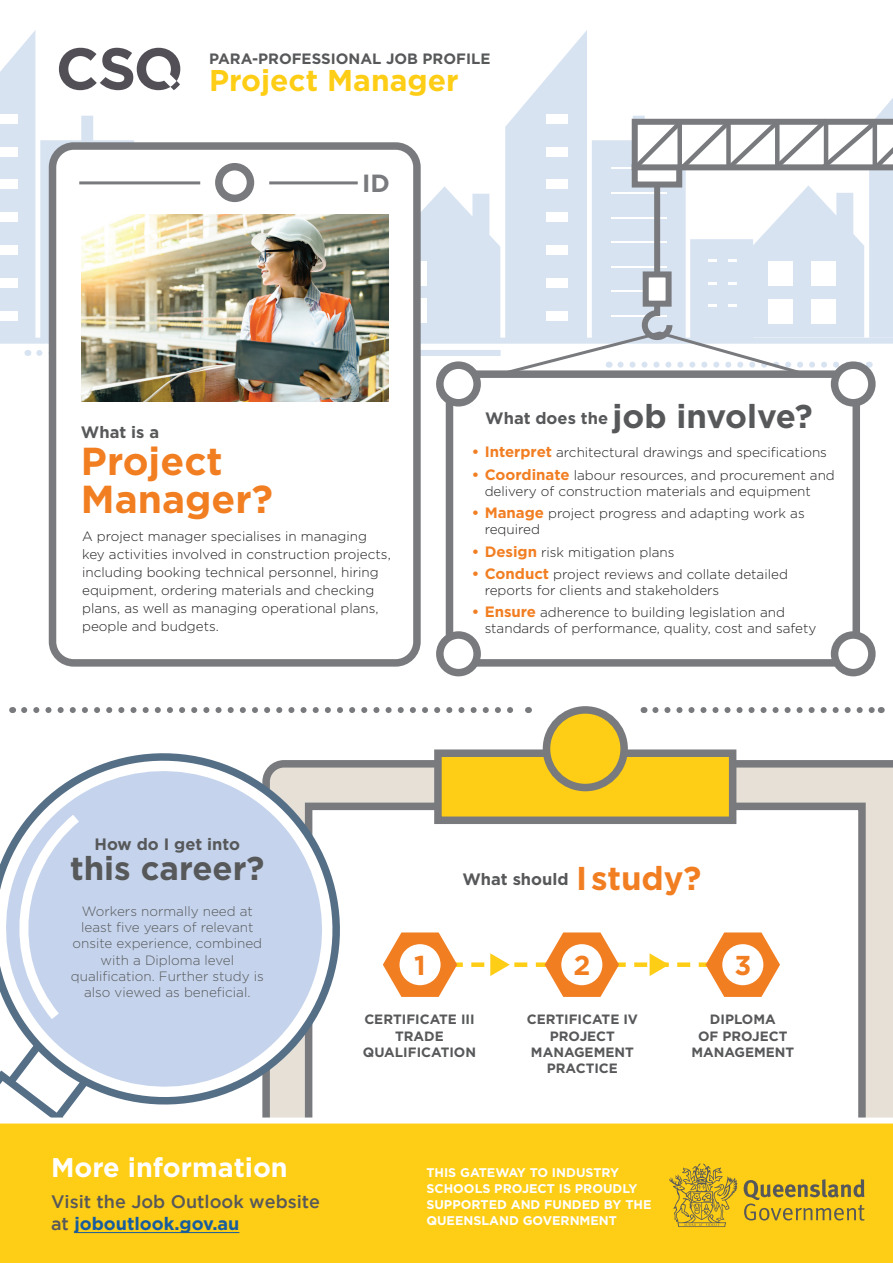
<style>
.page{position:relative;width:893px;height:1263px;background:#fff}
.page>*{position:absolute;margin:0;border:0;box-sizing:border-box;transform-origin:0 0}
.t1{font:700 39px/37.5px "Gotham";color:#f27e22}
.t2{font:700 33px "Gotham";color:#57585a}
.t3{font:700 30px "Gotham";color:#fecd15}
.t4{font:700 27.3px "Gotham";color:#f27e22}
.t5{font:700 27px "Gotham";color:#fff}
.t6{font:700 24.9px "Gotham";color:#787a7d}
.t7{font:500 18px/22.5px "Gotham";color:#57585a}
.t8{font:700 16.5px "Gotham";color:#57585a}
.t9{font:700 15px "Gotham";color:#57585a}
.t10{font:300 13.5px/18px "Gotham";color:#231f20}
.t11{font:300 13.5px/16.2px "Gotham";color:#57585a;text-align:center}
.t12{font:700 13.5px/16.2px "Gotham";color:#57585a;text-align:center}
.t13{font:700 12.6px/16.2px "Gotham";color:#fff}
.s1{font-size:33px}
.s2{font-weight:700;font-size:15px;color:#f27e22}
.s3{font-size:33px;color:#f27e22}
.s4{font-weight:700;color:#175d9e}
</style>
<div class="page">
<svg style="left:410px;top:30px;width:177px;height:308px"></svg>
<svg style="left:0;top:30px;width:181px;height:308px"></svg>
<div style="left:402px;top:299px;width:24px;height:24px;background:#fff"></div>
<div style="left:402px;top:261px;width:24px;height:24px;background:#fff"></div>
<div style="left:0;top:114px;width:18px;height:10px;background:#fff"></div>
<div style="left:0;top:147px;width:18px;height:9px;background:#fff"></div>
<div style="left:0;top:179px;width:18px;height:10px;background:#fff"></div>
<div style="left:0;top:212px;width:18px;height:10px;background:#fff"></div>
<div style="left:0;top:245px;width:18px;height:10px;background:#fff"></div>
<div style="left:0;top:278px;width:18px;height:10px;background:#fff"></div>
<div style="left:0;top:311px;width:18px;height:10px;background:#fff"></div>
<div style="left:317px;top:350px;width:184px;height:6px;background:#d8e3f2"></div>
<svg style="left:39px;top:350px;width:10px;height:6px"></svg>
<div style="left:0;top:338px;width:893px;height:6px;background:#d8e3f2"></div>
<div style="left:53px;top:146px;width:364px;height:517px;background:#fff;border-radius:21px"></div>
<div style="left:49px;top:142px;width:372px;height:525px;border:8px solid #787a7d;border-radius:21px"></div>
<hr style="left:269px;top:181px;width:89px;height:3px;background:#787a7d">
<div style="left:215px;top:163px;width:39px;height:39px;border:8px solid #787a7d;border-radius:50%"></div>
<svg style="left:369px;top:756px;width:524px;height:361px;background:#ddd8d0"></svg>
<svg style="left:369px;top:803px;width:497px;height:314px"></svg>
<div style="left:434px;top:749px;width:302px;height:75px;background:#fecd15;border:8px solid #787a7d"></div>
<div style="left:546px;top:710px;width:78px;height:77px;background:#fecd15;border-radius:50%"></div>
<div style="left:543px;top:706px;width:85px;height:85px;border:8px solid #787a7d;border-radius:50%"></div>
<svg style="left:262px;top:760px;width:107px;height:357px"></svg>
<svg style="left:39px;top:753px;width:304px;height:354px;fill:#c5d4ec"></svg>
<svg style="left:0;top:805px;width:97px;height:312px"></svg>
<div style="left:0;top:1117px;width:893px;height:146px;background:#fecd15"></div>
<svg style="left:655px;top:707px;width:220px;height:6px"></svg>
<svg style="left:24px;top:707px;width:489px;height:6px"></svg>
<div style="left:446px;top:370px;width:414px;height:297px;background:#fff;border:8px solid #787a7d"></div>
<div style="left:440px;top:365px;width:37px;height:38px;background:#fff;border-radius:50%"></div>
<div style="left:436px;top:361px;width:45px;height:45px;border:8px solid #787a7d;border-radius:50%"></div>
<div style="left:835px;top:365px;width:37px;height:38px;background:#fff;border-radius:50%"></div>
<div style="left:831px;top:361px;width:45px;height:45px;border:8px solid #787a7d;border-radius:50%"></div>
<div style="left:440px;top:635px;width:37px;height:38px;background:#fff;border-radius:50%"></div>
<div style="left:436px;top:631px;width:45px;height:45px;border:8px solid #787a7d;border-radius:50%"></div>
<div style="left:835px;top:635px;width:37px;height:38px;background:#fff;border-radius:50%"></div>
<div style="left:831px;top:631px;width:45px;height:45px;border:8px solid #787a7d;border-radius:50%"></div>
<svg style="left:504px;top:98px;width:389px;height:279px"></svg>
<svg style="left:59px;top:48px;width:121px;height:42px"></svg>
<svg style="left:383px;top:932px;width:397px;height:65px"></svg>
<hr style="left:79px;top:181px;width:121px;height:3px;background:#787a7d">
<img style="left:81px;top:215px;width:307px;height:186px">
<hr style="left:74px;top:1232px;width:165px;height:1px;background:#175d9e">
<svg style="left:744px;top:1179px;width:121px;height:41px;background:#cdaa28"></svg>
<svg style="left:669px;top:1163px;width:68px;height:64px;background:#d3af26"></svg>
<p class="t9" style="left:209px;top:50px;width:283px">PARA-PROFESSIONAL JOB PROFILE</p>
<h3 class="t3" style="left:209px;top:63px;width:251px">Project Manager</h3>
<h3 class="t6" style="left:362px;top:168px;width:29px">ID</h3>
<p class="t8" style="left:81px;top:422px;width:80px">What is a</p>
<h1 class="t1" style="left:81px;top:442px;width:194px">Project<br>Manager?</h1>
<p class="t10" style="left:82px;top:527px;width:310px">A project manager specialises in managing key activities involved in construction projects, including booking technical personnel, hiring equipment, ordering materials and checking plans, as well as managing operational plans, people and budgets.</p>
<p class="t8" style="left:485px;top:409px;width:329px">What does the <span class="s1">job involve?</span></p>
<p class="t10" style="left:472px;top:443px;width:357px"><span class="s2">• Interpret</span> architectural drawings and specifications</p>
<p class="t10" style="left:485px;top:467px;width:352px;line-height:16.2px;text-indent:-13px"><span class="s2">• Coordinate</span> labour resources, and procurement and delivery of construction materials and equipment</p>
<p class="t10" style="left:485px;top:505px;width:322px;line-height:16.2px;text-indent:-13px"><span class="s2">• Manage</span> project progress and adapting work as required</p>
<p class="t10" style="left:472px;top:543px;width:204px"><span class="s2">• Design</span> risk mitigation plans</p>
<p class="t10" style="left:485px;top:566px;width:305px;line-height:16.2px;text-indent:-13px"><span class="s2">• Conduct</span> project reviews and collate detailed reports for clients and stakeholders</p>
<p class="t10" style="left:485px;top:604px;width:333px;line-height:16.2px;text-indent:-13px"><span class="s2">• Ensure</span> adherence to building legislation and standards of performance, quality, cost and safety</p>
<p class="t8" style="left:94px;top:835px;width:147px">How do I get into</p>
<h2 class="t2" style="left:70px;top:849px;width:196px">this career?</h2>
<p class="t11" style="left:71px;top:903px;width:194px">Workers normally need at least five years of relevant onsite experience, combined with a Diploma level qualification. Further study is also viewed as beneficial.</p>
<p class="t8" style="left:462px;top:870px;width:240px">What should <span class="s3">I study?</span></p>
<h3 class="t4" style="left:414px;top:950px;width:13px">1</h3>
<h3 class="t4" style="left:573px;top:950px;width:19px">2</h3>
<h3 class="t4" style="left:734px;top:950px;width:18px">3</h3>
<h3 class="t5" style="left:51px;top:1151px;width:238px">More information</h3>
<h3 class="t7" style="left:51px;top:1190px;width:271px">Visit the Job Outlook website at <span class="s4">joboutlook.gov.au</span></h3>
<p class="t12" style="left:363px;top:1011px;width:115px">CERTIFICATE III<br>TRADE<br>QUALIFICATION</p>
<p class="t12" style="left:527px;top:1011px;width:113px">CERTIFICATE IV<br>PROJECT<br>MANAGEMENT<br>PRACTICE</p>
<p class="t12" style="left:691px;top:1011px;width:104px">DIPLOMA<br>OF PROJECT<br>MANAGEMENT</p>
<p class="t13" style="left:426px;top:1164px;width:227px">THIS GATEWAY TO INDUSTRY<br>SCHOOLS PROJECT IS PROUDLY<br>SUPPORTED AND FUNDED BY THE<br>QUEENSLAND GOVERNMENT</p>
</div>
